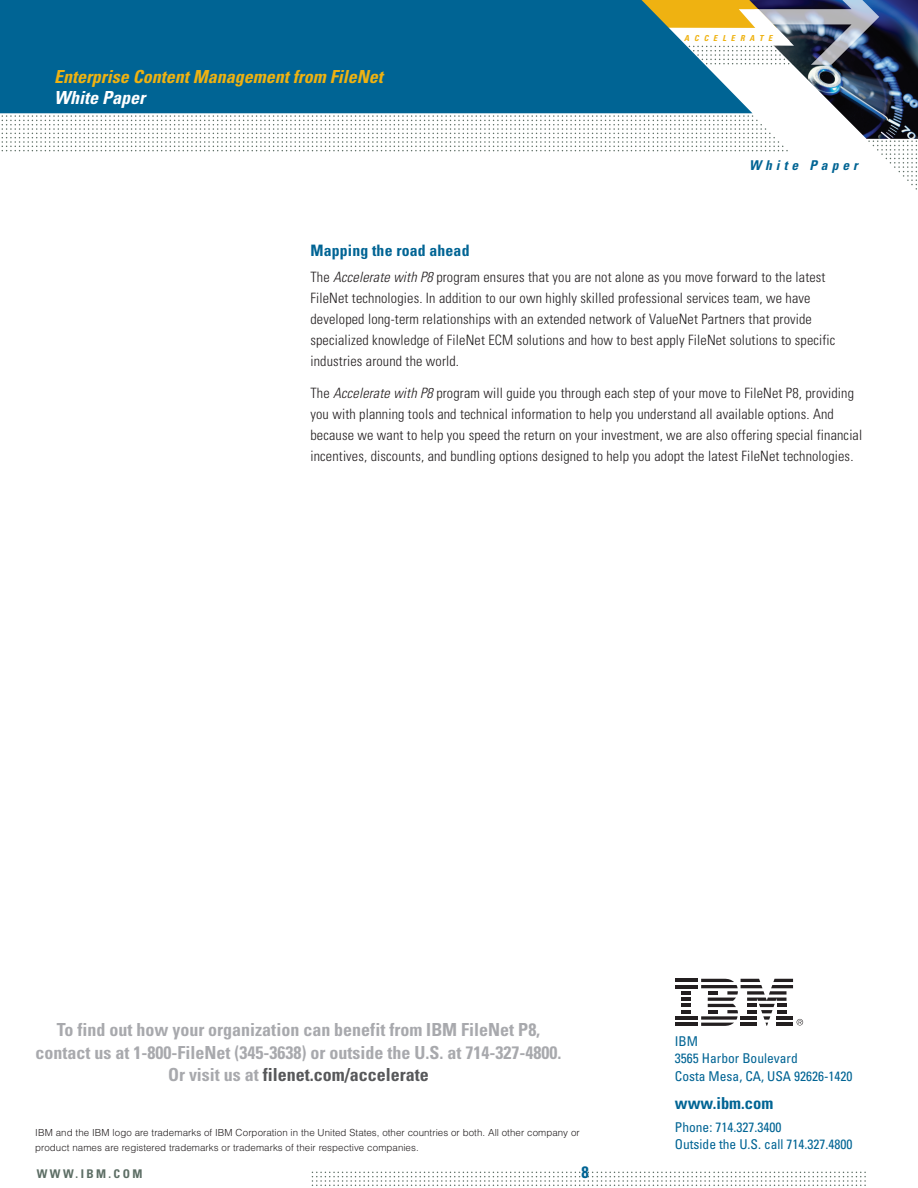
<style>
.page{position:relative;width:918px;height:1188px;background:#fff}
.page>*{position:absolute;margin:0;border:0;box-sizing:border-box;transform-origin:0 0}
.t1{font:700 condensed 18px/22.5px "Univers";color:#a8a9ad;text-align:center}
.t2{font:italic 700 condensed 18px "Univers";color:#efb211}
.t3{font:italic 700 condensed 18px "Univers";color:#fff}
.t4{font:700 condensed 16.5px "Univers";color:#006494}
.t5{font:700 condensed 15.75px "Univers";letter-spacing:.01em;color:#006494}
.t6{font:300 condensed 14.25px/21px "Univers";letter-spacing:.01em;color:#231f20}
.t7{font:condensed 13.5px/16.5px "Univers";color:#006494}
.t8{font:italic 700 condensed 13.5px "Univers";letter-spacing:.3em;color:#006494}
.t9{font:700 condensed 12px "Univers";letter-spacing:.2em;color:#5d6e65}
.t10{font:300 9.75px/15px "Helvetica";letter-spacing:.005em;color:#231f20}
.t11{font:italic 700 condensed 8.25px "Univers";letter-spacing:.6em;color:#efb211}
.s1{font-style:italic}
.s2{color:#57585a}
</style>
<div class="page">
<img style="left:736px;top:0;width:182px;height:139px">
<img style="left:752px;top:0;width:127px;height:82px">
<svg style="left:0;top:0;width:752px;height:113px;background:#126c94"></svg>
<svg style="left:2px;top:115px;width:786px;height:36px"></svg>
<svg style="left:868px;top:140px;width:49px;height:50px"></svg>
<svg style="left:312px;top:1172px;width:554px;height:14px"></svg>
<hr style="left:675px;top:979px;width:23px;height:3px;background:#231f20">
<hr style="left:675px;top:985px;width:23px;height:3px;background:#231f20">
<hr style="left:681px;top:991px;width:10px;height:4px;background:#231f20">
<svg style="left:681px;top:998px;width:10px;height:15px"></svg>
<hr style="left:675px;top:1016px;width:23px;height:4px;background:#231f20">
<hr style="left:675px;top:1023px;width:23px;height:3px;background:#231f20">
<svg style="left:701px;top:979px;width:102px;height:47px"></svg>
<p class="t2" style="left:54px;top:65px;width:330px">Enterprise Content Management from FileNet</p>
<p class="t3" style="left:54px;top:86px;width:93px">White Paper</p>
<p class="t11" style="left:684px;top:33px;width:90px">ACCELERATE</p>
<p class="t8" style="left:749px;top:157px;width:110px">White Paper</p>
<p class="t5" style="left:310px;top:240px;width:161px">Mapping the road ahead</p>
<p class="t6" style="left:310px;top:266px;width:526px">The <span class="s1">Accelerate with P8</span> program ensures that you are not alone as you move forward to the latest FileNet technologies. In addition to our own highly skilled professional services team, we have developed long-term relationships with an extended network of ValueNet Partners that provide specialized knowledge of FileNet ECM solutions and how to best apply FileNet solutions to specific industries around the world.</p>
<p class="t6" style="left:310px;top:382px;width:553px">The <span class="s1">Accelerate with P8</span> program will guide you through each step of your move to FileNet P8, providing you with planning tools and technical information to help you understand all available options. And because we want to help you speed the return on your investment, we are also offering special financial incentives, discounts, and bundling options designed to help you adopt the latest FileNet technologies.</p>
<p class="t1" style="left:36px;top:1018px;width:527px">To find out how your organization can benefit from IBM FileNet P8, contact us at 1-800-FileNet (345-3638) or outside the U.S. at 714-327-4800.<br>Or visit us at <span class="s2">filenet.com/accelerate</span></p>
<p class="t10" style="left:35px;top:1125px;width:546px">IBM and the IBM logo are trademarks of IBM Corporation in the United States, other countries or both. All other company or product names are registered trademarks or trademarks of their respective companies.</p>
<p class="t9" style="left:37px;top:1167px;width:107px">WWW.IBM.COM</p>
<p class="t7" style="left:675px;top:1033px;width:124px">IBM<br>3565 Harbor Boulevard</p>
<p class="t7" style="left:675px;top:1068px;width:179px">Costa Mesa, CA, USA 92626-1420</p>
<p class="t4" style="left:675px;top:1093px;width:100px">www.ibm.com</p>
<p class="t7" style="left:675px;top:1119px;width:179px">Phone: 714.327.3400<br>Outside the U.S. call 714.327.4800</p>
</div>
